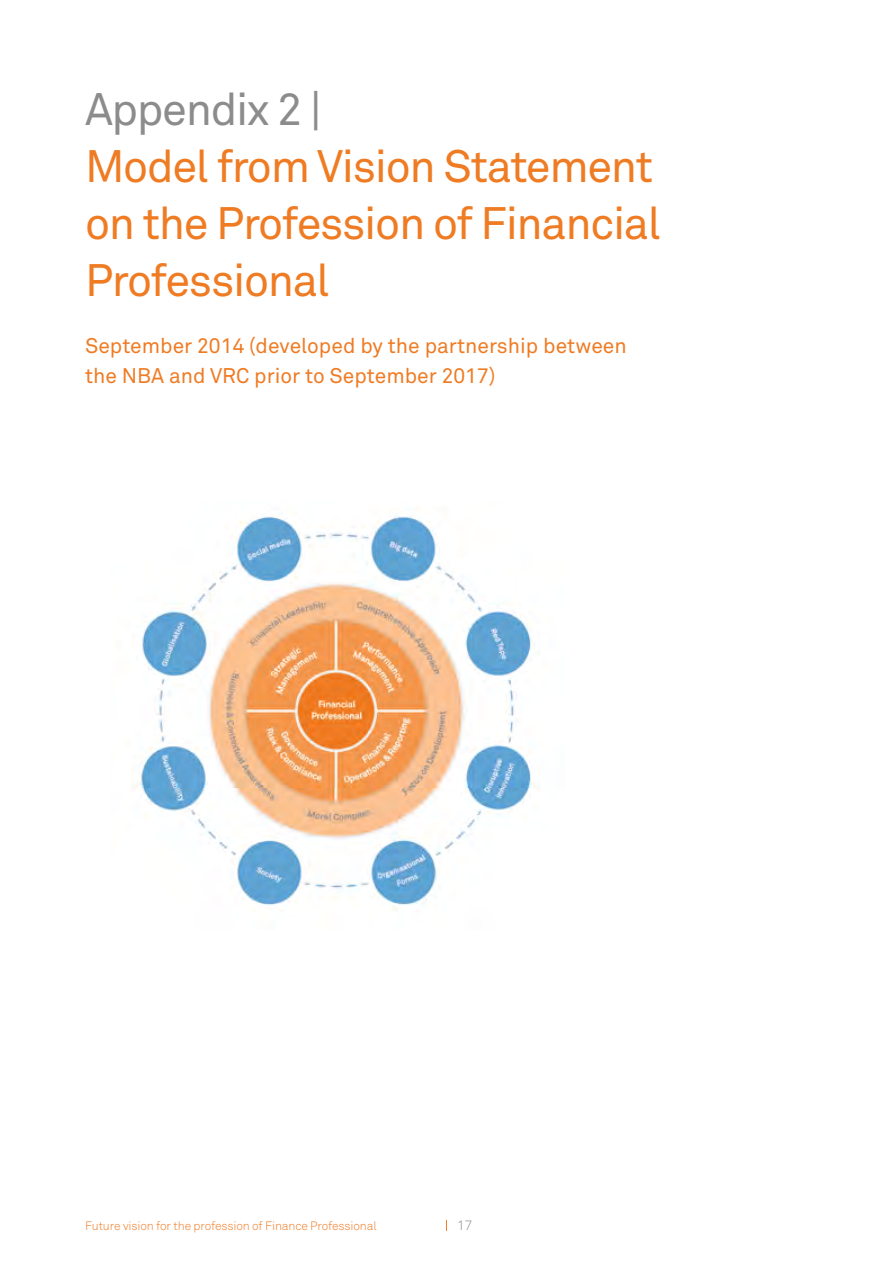
<style>
.page{position:relative;width:893px;height:1263px;background:#fff}
.page>*{position:absolute;margin:0;border:0;box-sizing:border-box;transform-origin:0 0}
.t1{font:45px/57px "Akkurat";letter-spacing:-.03em;color:#ef7b23}
.t2{font:45px "Akkurat";letter-spacing:-.03em;color:#8d8c8d}
.t3{font:21px/30px "Akkurat";color:#ef7b23}
.t4{font:300 13.5px "Akkurat";color:#8d8c8d}
.t5{font:300 12px "Akkurat";letter-spacing:-.01em;color:#ef7b23}
</style>
<div class="page">
<img style="left:133px;top:509px;width:403px;height:401px">
<h1 class="t2" style="left:85px;top:81px;width:239px">Appendix 2 |</h1>
<h1 class="t1" style="left:85px;top:137px;width:577px">Model from Vision Statement on the Profession of Financial<br>Professional</h1>
<p class="t3" style="left:85px;top:331px;width:543px">September 2014 (developed by the partnership between the NBA and VRC prior to September 2017)</p>
<p class="t5" style="left:85px;top:1218px;width:293px">Future vision for the profession of Finance Professional</p>
<p class="t4" style="left:457px;top:1217px;width:17px">17</p>
</div>
